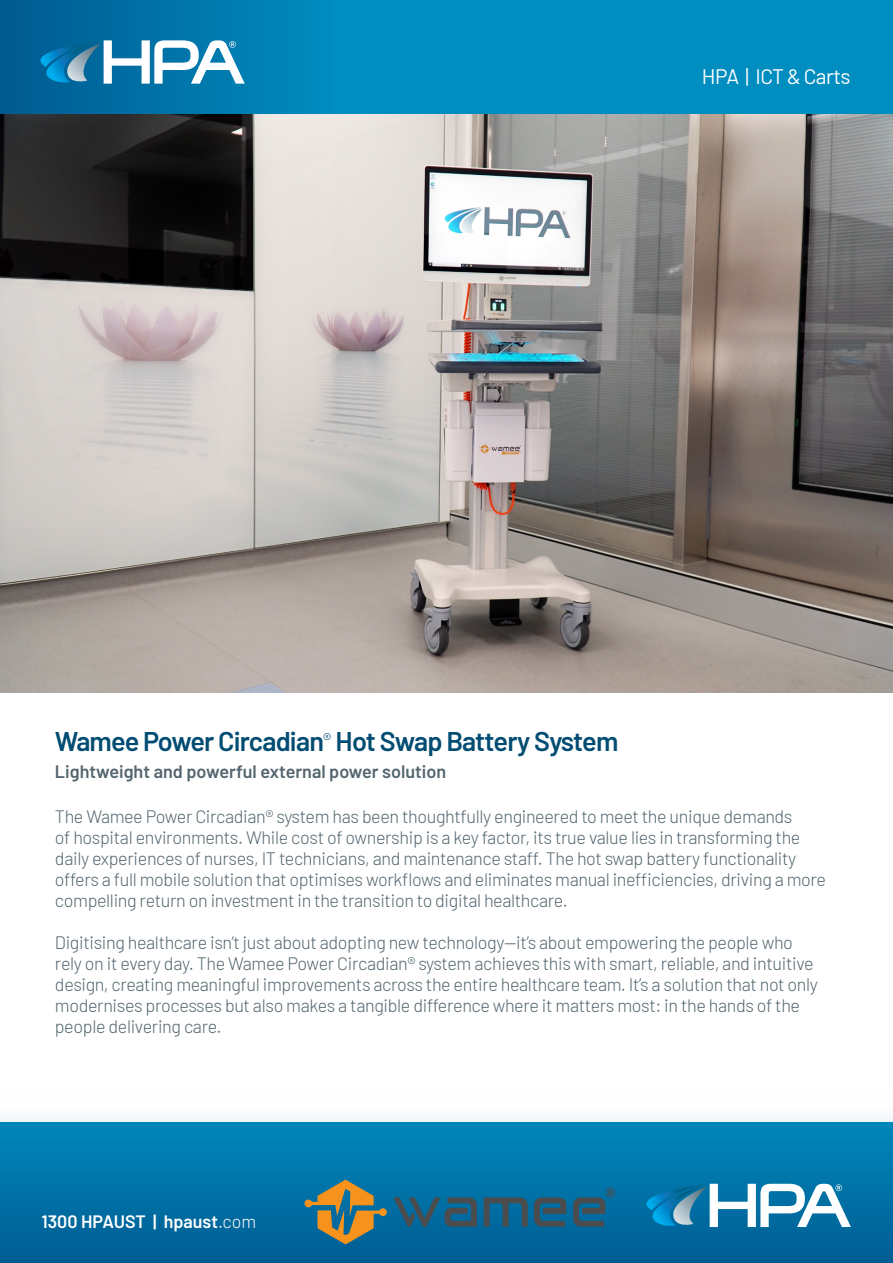
<style>
.page{position:relative;width:893px;height:1263px;background:#fff}
.page>*{position:absolute;margin:0;border:0;box-sizing:border-box;transform-origin:0 0}
.t1{font:600 27px "Barlow";letter-spacing:-.03em;color:#004c72}
.t2{font:21px "Barlow";letter-spacing:-.03em;color:#fff}
.t3{font:300 18px/21px "Barlow";letter-spacing:-.02em;color:#53656e}
.t4{font:600 18px "Barlow";color:#53656e}
.t5{font:600 17.85px "Barlow";color:#fff}
.s1{font-weight:300}
</style>
<div class="page">
<svg style="left:0;top:1117px;width:893px;height:146px;background:#0978aa"></svg>
<div style="left:0;top:0;width:893px;height:115px;background:#008dc0"></div>
<div style="left:0;top:0;width:333px;height:115px;background:linear-gradient(to right,#005a90,#008cbf)"></div>
<svg style="left:40px;top:40px;width:205px;height:45px;background:#55a0c3"></svg>
<svg style="left:646px;top:1184px;width:205px;height:45px"></svg>
<svg style="left:305px;top:1180px;width:82px;height:64px;background:#627b6c"></svg>
<svg style="left:393px;top:1197px;width:84px;height:30px;background:#215d7b"></svg>
<svg style="left:484px;top:1197px;width:44px;height:30px"></svg>
<svg style="left:534px;top:1197px;width:32px;height:30px"></svg>
<svg style="left:573px;top:1188px;width:42px;height:39px;background:#1d6080"></svg>
<img style="left:0;top:115px;width:893px;height:578px">
<p class="t2" style="left:702px;top:61px;width:150px">HPA | ICT &amp; Carts</p>
<p class="t1" style="left:55px;top:721px;width:565px">Wamee Power Circadian<sup>®</sup> Hot Swap Battery System</p>
<p class="t4" style="left:55px;top:758px;width:393px">Lightweight and powerful external power solution</p>
<p class="t3" style="left:55px;top:804px;width:773px">The Wamee Power Circadian® system has been thoughtfully engineered to meet the unique demands<br>of hospital environments. While cost of ownership is a key factor, its true value lies in transforming the daily experiences of nurses, IT technicians, and maintenance staff. The hot swap battery functionality offers a full mobile solution that optimises workflows and eliminates manual inefficiencies, driving a more compelling return on investment in the transition to digital healthcare.</p>
<p class="t3" style="left:55px;top:930px;width:765px">Digitising healthcare isn’t just about adopting new technology—it’s about empowering the people who rely on it every day. The Wamee Power Circadian® system achieves this with smart, reliable, and intuitive design, creating meaningful improvements across the entire healthcare team. It’s a solution that not only modernises processes but also makes a tangible difference where it matters most: in the hands of the people delivering care.</p>
<p class="t5" style="left:41px;top:1208px;width:216px">1300 HPAUST | hpaust<span class="s1">.com</span></p>
</div>
